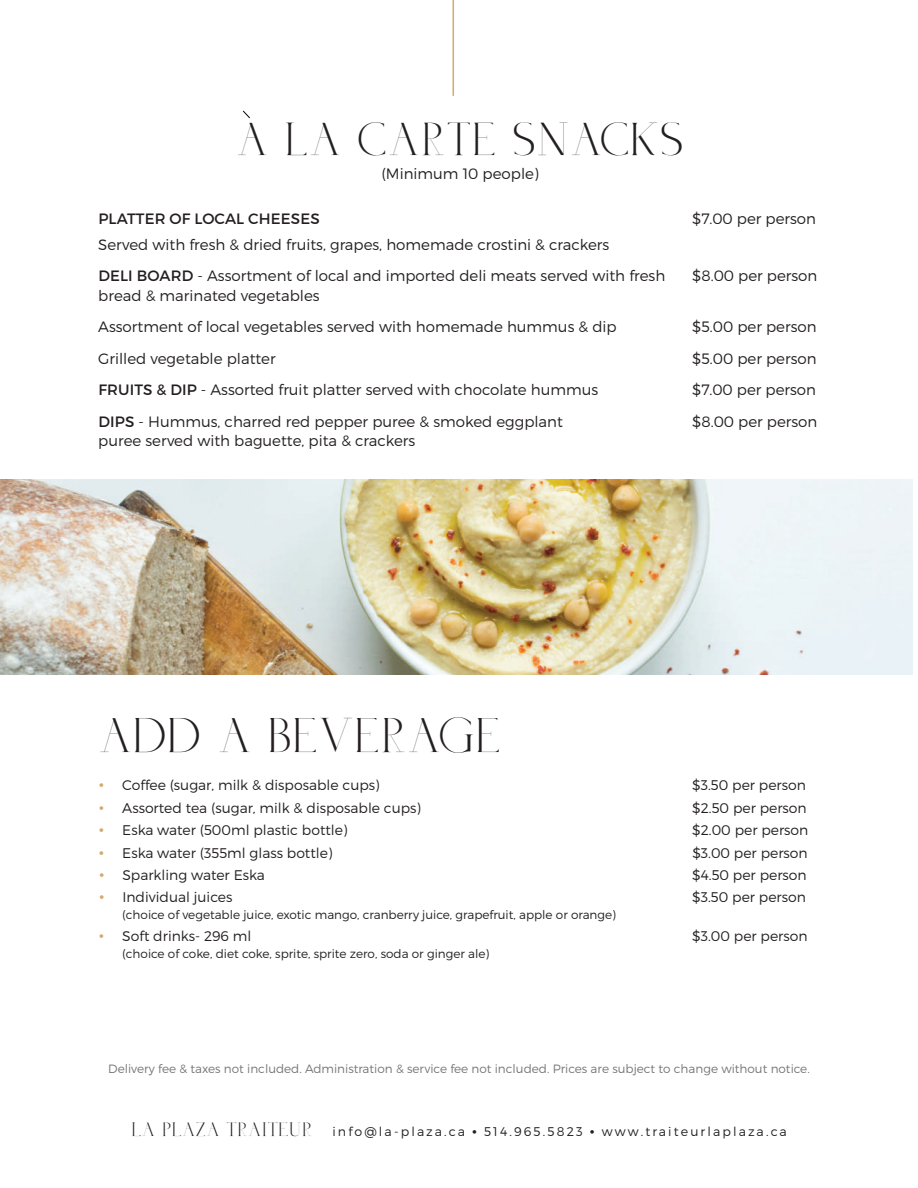
<style>
.page{position:relative;width:918px;height:1188px;background:#fff}
.page>*{position:absolute;margin:0;border:0;box-sizing:border-box;transform-origin:0 0}
.t1{font:48.9px "Modernica Tropico";color:#231f20}
.t2{font:46.5px "Modernica Tropico";color:#231f20}
.t3{font:300 15px/31.5px "Montserrat";color:#231f20}
.t4{font:15px "Montserrat";letter-spacing:.01em;color:#231f20}
.t5{font:300 13.95px "Montserrat";color:#231f20}
.t6{font:300 12.6px "Montserrat";letter-spacing:.17em;color:#231f20}
.t7{font:300 12px "Montserrat";color:#231f20}
.t8{font:300 12px "Montserrat";color:#757679}
.s1{font-weight:400}
.s2{font-family:"Gotham";font-weight:400;color:#d5a86e}
.s3{font-family:"Modernica Tropico";font-weight:400;font-size:19.5px}
.s4{font-family:"Eurostile";font-weight:400}
</style>
<div class="page">
<hr style="left:453px;top:0;width:1px;height:96px;background:#d5a86e">
<svg style="left:243px;top:110px;width:7px;height:9px"></svg>
<img style="left:0;top:480px;width:913px;height:195px">
<h2 class="t2" style="left:236px;top:114px;width:450px">À LA CARTE SNACKS</h2>
<p class="t3" style="left:381px;top:158px;width:159px">(Minimum 10 people)</p>
<p class="t4" style="left:98px;top:210px;width:223px">PLATTER OF LOCAL CHEESES</p>
<p class="t3" style="left:692px;top:203px;width:125px">$7.00 per person</p>
<p class="t3" style="left:98px;top:229px;width:569px">Served with fresh &amp; dried fruits, grapes, homemade crostini &amp; crackers<br><span class="s1">DELI BOARD</span> - Assortment of local and imported deli meats served with fresh</p>
<p class="t3" style="left:692px;top:260px;width:127px">$8.00 per person</p>
<p class="t3" style="left:98px;top:280px;width:520px">bread &amp; marinated vegetables<br>Assortment of local vegetables served with homemade hummus &amp; dip</p>
<p class="t3" style="left:692px;top:311px;width:126px">$5.00 per person</p>
<p class="t3" style="left:98px;top:343px;width:179px">Grilled vegetable platter</p>
<p class="t3" style="left:692px;top:343px;width:126px">$5.00 per person</p>
<p class="t3" style="left:98px;top:374px;width:501px"><span class="s1">FRUITS &amp; DIP</span> - Assorted fruit platter served with chocolate hummus</p>
<p class="t3" style="left:692px;top:374px;width:125px">$7.00 per person</p>
<p class="t3" style="left:98px;top:406px;width:466px"><span class="s1">DIPS</span> - Hummus, charred red pepper puree &amp; smoked eggplant</p>
<p class="t3" style="left:692px;top:406px;width:127px">$8.00 per person</p>
<p class="t3" style="left:98px;top:425px;width:319px">puree served with baguette, pita &amp; crackers</p>
<h1 class="t1" style="left:98px;top:708px;width:405px">ADD A BEVERAGE</h1>
<p class="t5" style="left:98px;top:777px;width:283px"><span class="s2">•</span> Coffee (sugar, milk &amp; disposable cups)</p>
<p class="t5" style="left:692px;top:777px;width:115px">$3.50 per person</p>
<p class="t5" style="left:98px;top:799px;width:324px"><span class="s2">•</span> Assorted tea (sugar, milk &amp; disposable cups)</p>
<p class="t5" style="left:692px;top:799px;width:116px">$2.50 per person</p>
<p class="t5" style="left:98px;top:822px;width:251px"><span class="s2">•</span> Eska water (500ml plastic bottle)</p>
<p class="t5" style="left:692px;top:822px;width:118px">$2.00 per person</p>
<p class="t5" style="left:98px;top:844px;width:236px"><span class="s2">•</span> Eska water (355ml glass bottle)</p>
<p class="t5" style="left:692px;top:844px;width:117px">$3.00 per person</p>
<p class="t5" style="left:98px;top:866px;width:168px"><span class="s2">•</span> Sparkling water Eska</p>
<p class="t5" style="left:692px;top:866px;width:116px">$4.50 per person</p>
<p class="t5" style="left:98px;top:889px;width:136px"><span class="s2">•</span> Individual juices</p>
<p class="t5" style="left:692px;top:889px;width:115px">$3.50 per person</p>
<p class="t7" style="left:122px;top:907px;width:495px">(choice of vegetable juice, exotic mango, cranberry juice, grapefruit, apple or orange)</p>
<p class="t5" style="left:98px;top:928px;width:155px"><span class="s2">•</span> Soft drinks- 296 ml</p>
<p class="t5" style="left:692px;top:928px;width:117px">$3.00 per person</p>
<p class="t7" style="left:122px;top:946px;width:369px">(choice of coke, diet coke, sprite, sprite zero, soda or ginger ale)</p>
<p class="t8" style="left:108px;top:1062px;width:703px">Delivery fee &amp; taxes not included. Administration &amp; service fee not included. Prices are subject to change without notice.</p>
<p class="t6" style="left:131px;top:1124px;width:657px"><span class="s3">LA PLAZA TRAITEUR</span> info@la-plaza.ca <span class="s4">•</span> 514.965.5823 <span class="s4">•</span> www.traiteurlaplaza.ca</p>
</div>
